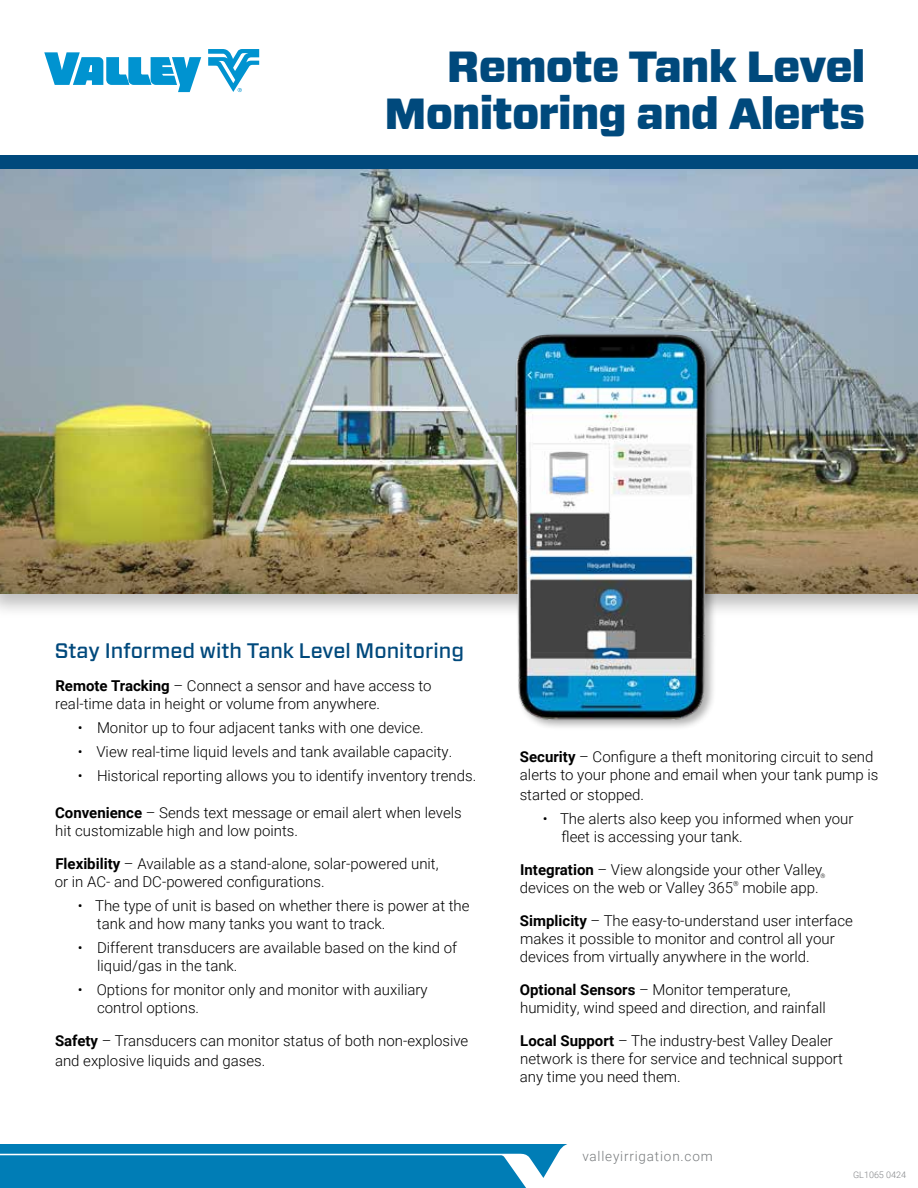
<style>
.page{position:relative;width:918px;height:1188px;background:#fff}
.page>*{position:absolute;margin:0;border:0;box-sizing:border-box;transform-origin:0 0}
.t1{font:900 43.5px/46.5px "Forza";letter-spacing:-.02em;color:#00497c;text-align:right}
.t2{font:500 21px "Forza";color:#00497c}
.t3{font:300 15px/18px "Roboto";color:#000}
.t4{font:300 13.5px "Roboto";letter-spacing:.06em;color:#787b7d}
.t5{font:300 9px "Roboto";color:#808285}
.t6{font:300 7.05px "Roboto";color:#000}
.t7{font:300 6.15px "Roboto";color:#000}
.s1{font-weight:700}
</style>
<div class="page">
<svg style="left:0;top:1144px;width:567px;height:44px;background:#1688bc"></svg>
<svg style="left:208px;top:49px;width:51px;height:43px"></svg>
<svg style="left:44px;top:52px;width:157px;height:40px"></svg>
<div style="left:0;top:156px;width:918px;height:463px;background:#000;opacity:.26"></div>
<img style="left:0;top:168px;width:918px;height:330px">
<img style="left:0;top:498px;width:918px;height:96px">
<div style="left:0;top:155px;width:918px;height:13px;background:#00497c"></div>
<img style="left:491px;top:323px;width:240px;height:404px">
<h1 class="t1" style="left:384px;top:45px;width:483px">Remote Tank Level<br>Monitoring and Alerts</h1>
<h2 class="t2" style="left:55px;top:637px;width:411px">Stay Informed with Tank Level Monitoring</h2>
<p class="t3" style="left:55px;top:676px;width:378px"><span class="s1">Remote Tracking</span> – Connect a sensor and have access to real-time data in height or volume from anywhere.</p>
<p class="t3" style="left:78px;top:718px;width:347px">• Monitor up to four adjacent tanks with one device.</p>
<p class="t3" style="left:78px;top:742px;width:376px">• View real-time liquid levels and tank available capacity.</p>
<p class="t3" style="left:78px;top:766px;width:400px">• Historical reporting allows you to identify inventory trends.</p>
<p class="t3" style="left:55px;top:804px;width:408px"><span class="s1">Convenience</span> – Sends text message or email alert when levels hit customizable high and low points.</p>
<p class="t3" style="left:55px;top:855px;width:385px"><span class="s1">Flexibility</span> – Available as a stand-alone, solar-powered unit, or in AC- and DC-powered configurations.</p>
<p class="t3" style="left:97px;top:897px;width:374px;text-indent:-19px">• The type of unit is based on whether there is power at the tank and how many tanks you want to track.</p>
<p class="t3" style="left:97px;top:939px;width:361px;text-indent:-19px">• Different transducers are available based on the kind of liquid/gas in the tank.</p>
<p class="t3" style="left:97px;top:981px;width:332px;text-indent:-19px">• Options for monitor only and monitor with auxiliary control options.</p>
<p class="t3" style="left:55px;top:1031px;width:415px;line-height:19.5px"><span class="s1">Safety</span> – Transducers can monitor status of both non-explosive and explosive liquids and gases.</p>
<p class="t3" style="left:520px;top:747px;width:360px"><span class="s1">Security</span> – Configure a theft monitoring circuit to send alerts to your phone and email when your tank pump is</p>
<p class="t3" style="left:520px;top:785px;width:126px">started or stopped.</p>
<p class="t3" style="left:562px;top:809px;width:293px;text-indent:-19px">• The alerts also keep you informed when your fleet is accessing your tank.</p>
<p class="t3" style="left:520px;top:860px;width:304px"><span class="s1">Integration</span> – View alongside your other Valley</p>
<p class="t7" style="left:820px;top:872px;width:6px">®</p>
<p class="t3" style="left:520px;top:878px;width:215px">devices on the web or Valley 365</p>
<p class="t6" style="left:733px;top:878px;width:7px">®</p>
<p class="t3" style="left:742px;top:878px;width:78px">mobile app.</p>
<p class="t3" style="left:520px;top:911px;width:334px"><span class="s1">Simplicity</span> – The easy-to-understand user interface makes it possible to monitor and control all your devices from virtually anywhere in the world.</p>
<p class="t3" style="left:520px;top:980px;width:308px"><span class="s1">Optional Sensors</span> – Monitor temperature, humidity, wind speed and direction, and rainfall</p>
<p class="t3" style="left:520px;top:1031px;width:325px"><span class="s1">Local Support</span> – The industry-best Valley Dealer network is there for service and technical support any time you need them.</p>
<p class="t4" style="left:582px;top:1146px;width:132px">valleyirrigation.com</p>
<p class="t5" style="left:853px;top:1168px;width:54px">GL1065 0424</p>
</div>
